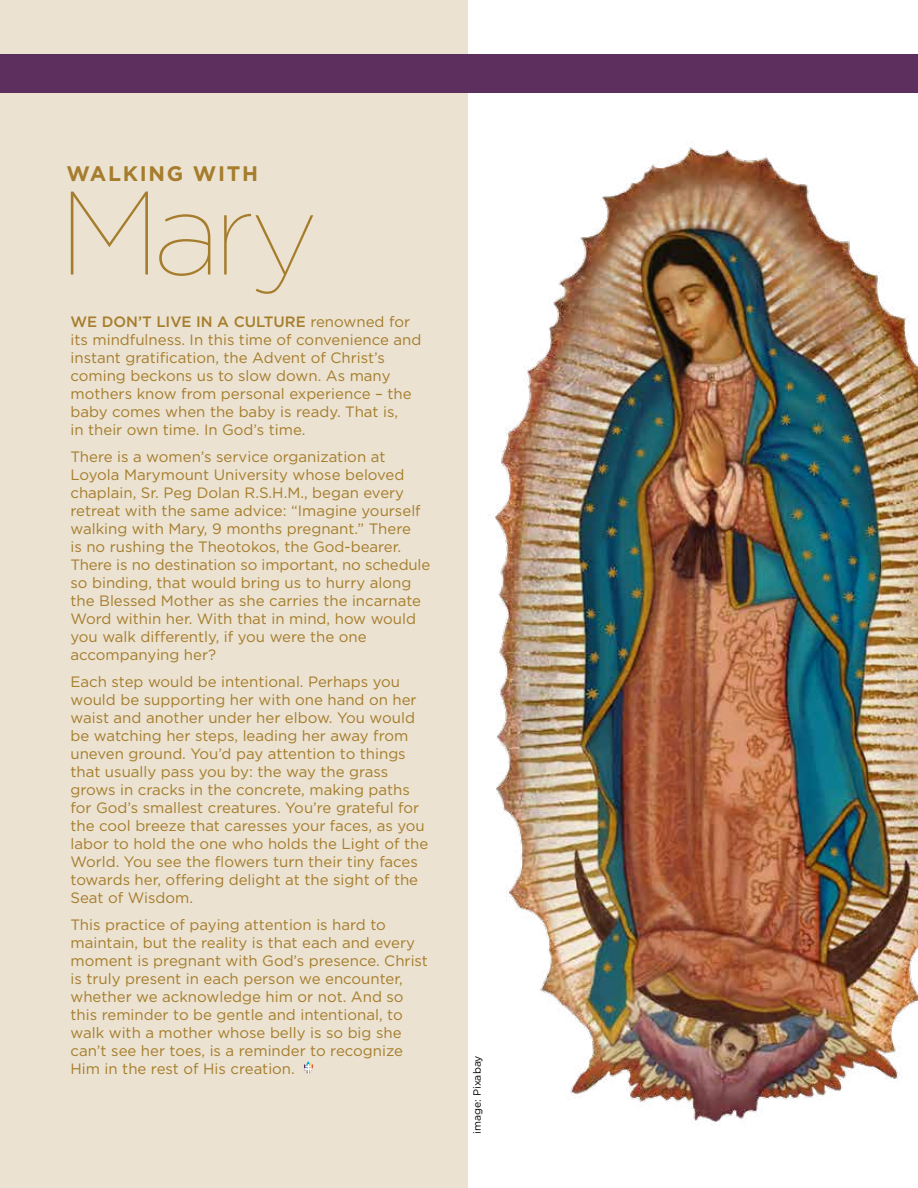
<style>
.page{position:relative;width:918px;height:1188px;background:#fff}
.page>*{position:absolute;margin:0;border:0;box-sizing:border-box;transform-origin:0 0}
.t1{font:100 118.5px "Gotham HTF";color:#a57d2c}
.t2{font:700 21px "Gotham HTF";letter-spacing:.08em;color:#a57d2c}
.t3{font:15px/18px "Gotham";color:#a57d2c}
.t4{font:10.5px "Gotham";color:#000}
.s1{font-weight:500}
</style>
<div class="page">
<div style="left:0;top:0;width:468px;height:1188px;background:#ebe2d1"></div>
<div style="left:0;top:54px;width:918px;height:39px;background:#5c2f5e"></div>
<img style="left:303px;top:147px;width:615px;height:978px">
<h2 class="t2" style="left:66px;top:161px;width:193px">WALKING WITH</h2>
<h1 class="t1" style="left:58px;top:169px;width:261px">Mary</h1>
<p class="t3" style="left:70px;top:312px;width:352px"><span class="s1">WE DON’T LIVE IN A CULTURE</span> renowned for its mindfulness. In this time of convenience and instant gratification, the Advent of Christ’s coming beckons us to slow down. As many mothers know from personal experience – the baby comes when the baby is ready. That is,<br>in their own time. In God’s time.</p>
<p class="t3" style="left:70px;top:447px;width:361px">There is a women’s service organization at Loyola Marymount University whose beloved chaplain, Sr. Peg Dolan R.S.H.M., began every retreat with the same advice: “Imagine yourself walking with Mary, 9 months pregnant.” There<br>is no rushing the Theotokos, the God-bearer.<br>There is no destination so important, no schedule so binding, that would bring us to hurry along the Blessed Mother as she carries the incarnate Word within her. With that in mind, how would you walk differently, if you were the one accompanying her?</p>
<p class="t3" style="left:70px;top:672px;width:359px">Each step would be intentional. Perhaps you would be supporting her with one hand on her waist and another under her elbow. You would be watching her steps, leading her away from uneven ground. You’d pay attention to things that usually pass you by: the way the grass grows in cracks in the concrete, making paths for God’s smallest creatures. You’re grateful for the cool breeze that caresses your faces, as you labor to hold the one who holds the Light of the World. You see the flowers turn their tiny faces towards her, offering delight at the sight of the Seat of Wisdom.</p>
<p class="t3" style="left:70px;top:915px;width:359px">This practice of paying attention is hard to maintain, but the reality is that each and every moment is pregnant with God’s presence. Christ is truly present in each person we encounter, whether we acknowledge him or not. And so this reminder to be gentle and intentional, to walk with a mother whose belly is so big she can’t see her toes, is a reminder to recognize Him in the rest of His creation.</p>
<p class="t4" style="left:470px;top:1134px;width:80px;rotate:-90deg">image: Pixabay</p>
</div>
